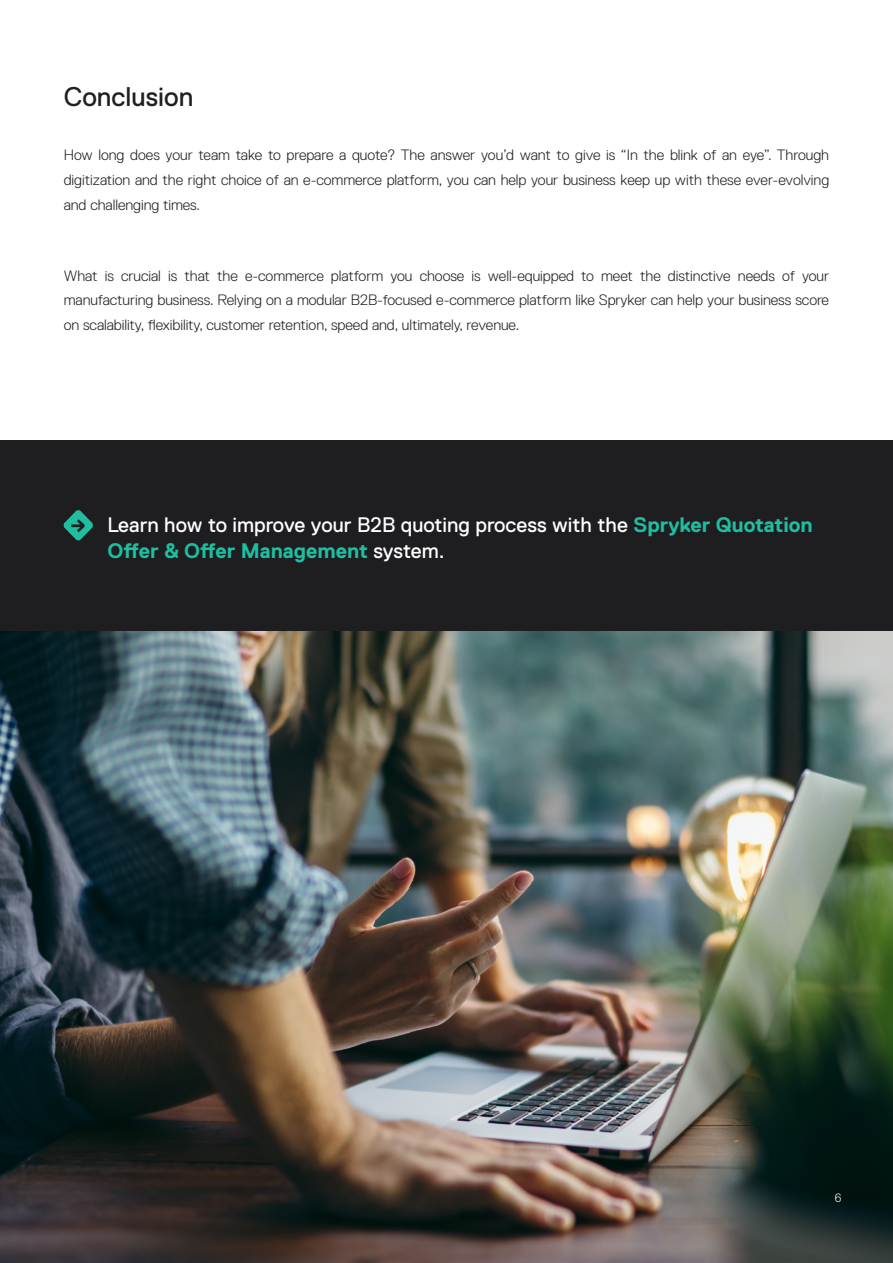
<style>
.page{position:relative;width:893px;height:1263px;background:#fff}
.page>*{position:absolute;margin:0;border:0;box-sizing:border-box;transform-origin:0 0}
.t1{font:27px "Replica Std";color:#231f20}
.Body_Copy{font:21px/25.5px "Replica Std";color:#fff}
.Body_Copy-2{font:300 15px/24.8px "Replica Std";letter-spacing:-.005em;color:#202024;text-align:justify}
.t2{font:300 12px "Replica Std";color:#fff}
.s1{font-family:"Replica";font-weight:700;color:#1ebea0}
</style>
<div class="page">
<img style="left:0;top:630px;width:893px;height:633px">
<div style="left:0;top:440px;width:893px;height:190px;background:#1e1e21"></div>
<svg style="left:64px;top:510px;width:29px;height:30px"></svg>
<h2 class="t1" style="left:64px;top:82px;width:131px">Conclusion</h2>
<p class="Body_Copy-2" style="left:64px;top:143px;width:767px">How long does your team take to prepare a quote? The answer you’d want to give is “In the blink of an eye”. Through digitization and the right choice of an e-commerce platform, you can help your business keep up with these ever-evolving and challenging times.</p>
<p class="Body_Copy-2" style="left:64px;top:263px;width:767px">What is crucial is that the e-commerce platform you choose is well-equipped to meet the distinctive needs of your manufacturing business. Relying on a modular B2B-focused e-commerce platform like Spryker can help your business score on scalability, flexibility, customer retention, speed and, ultimately, revenue.</p>
<p class="Body_Copy" style="left:108px;top:512px;width:707px">Learn how to improve your B2B quoting process with the <span class="s1">Spryker Quotation<br>Offer &amp; Offer Management</span> system.</p>
<p class="t2" style="left:835px;top:1191px;width:8px">6</p>
</div>
